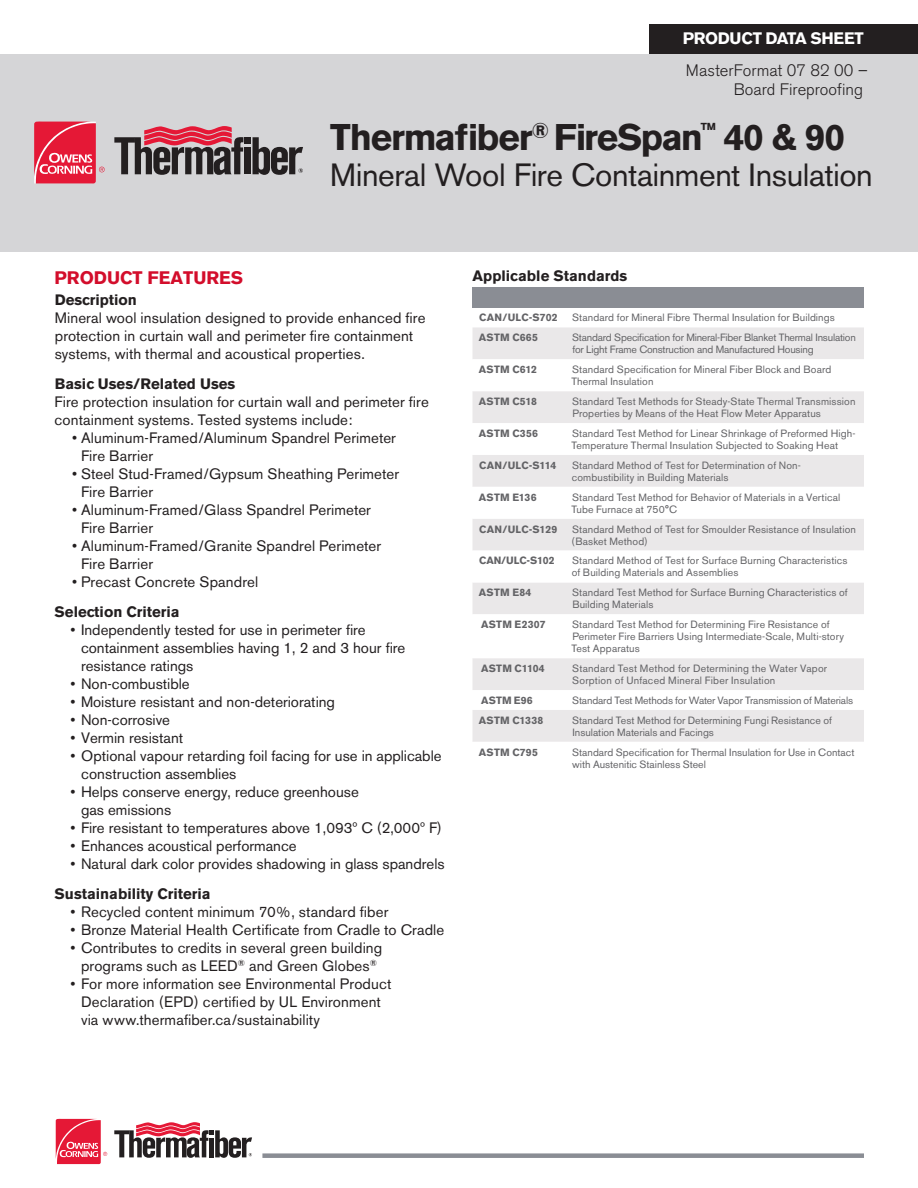
<style>
.page{position:relative;width:918px;height:1188px;background:#fff}
.page>*{position:absolute;margin:0;border:0;box-sizing:border-box;transform-origin:0 0}
.t1{font:700 36.75px "Akzidenz Grotesk BE";letter-spacing:-.03em;color:#231f20}
.t2{font:31.95px "Akzidenz Grotesk BE";letter-spacing:-.015em;color:#231f20}
.SUBHEAD{font:700 18px "Akzidenz Grotesk BE";color:#d30d2b}
.t3{font:300 16.5px/19.5px "Akzidenz Grotesk BE";color:#231f20;text-align:right}
.t4{font:700 16.5px "Akzidenz Grotesk BE";letter-spacing:-.02em;color:#fff}
.BODY{font:15px/18px "Akzidenz Grotesk BE";letter-spacing:.005em;color:#231f20}
.BODY-2{font:700 15px "Akzidenz Grotesk BE";color:#231f20}
.SUBHEAD-2{font:700 15px "Akzidenz Grotesk BE";letter-spacing:.005em;color:#231f20}
.Table_Body{font:10.5px/12px "Akzidenz Grotesk BE";letter-spacing:.01em;color:#636366}
.Table_Body-2{font:700 10.5px "Akzidenz Grotesk BE";letter-spacing:.015em;color:#636366}
.Table_Body-3{font:10.5px/12px "Akzidenz Grotesk BE";letter-spacing:-.02em;color:#636366}
.Table_Body-4{font:10.5px "Akzidenz Grotesk BE";letter-spacing:-.015em;color:#636366}
.Table_Body-5{font:700 10.5px "Akzidenz Grotesk BE";letter-spacing:-.01em;color:#636366}
</style>
<div class="page">
<div style="left:650px;top:24px;width:268px;height:48px;background:#231f20"></div>
<div style="left:0;top:54px;width:918px;height:197px;background:#d5d5d7"></div>
<svg style="left:34px;top:122px;width:71px;height:61px;background:#e64f65"></svg>
<div style="left:245px;top:137px;width:6px;height:7px;background:#231f20"></div>
<div style="left:245px;top:147px;width:6px;height:27px;background:#231f20"></div>
<svg style="left:253px;top:137px;width:50px;height:38px"></svg>
<svg style="left:114px;top:126px;width:129px;height:49px"></svg>
<svg style="left:56px;top:1119px;width:51px;height:45px"></svg>
<svg style="left:114px;top:1122px;width:138px;height:36px"></svg>
<div style="left:262px;top:1153px;width:602px;height:5px;background:#8a8d94"></div>
<div style="left:472px;top:287px;width:392px;height:21px;background:#8a8d94"></div>
<div style="left:472px;top:327px;width:392px;height:32px;background:#eae8e9"></div>
<svg style="left:472px;top:391px;width:392px;height:351px;fill:#eae8e9"></svg>
<p class="t4" style="left:683px;top:29px;width:182px">PRODUCT DATA SHEET</p>
<p class="t3" style="left:686px;top:61px;width:183px">MasterFormat 07 82 00 –<br>Board Fireproofing</p>
<h1 class="t1" style="left:330px;top:116px;width:516px">Thermafiber<sup>®</sup> FireSpan<sup>™</sup> 40 &amp; 90</h1>
<h2 class="t2" style="left:330px;top:155px;width:544px">Mineral Wool Fire Containment Insulation</h2>
<p class="SUBHEAD" style="left:55px;top:267px;width:190px">PRODUCT FEATURES</p>
<p class="BODY-2" style="left:55px;top:291px;width:84px">Description</p>
<p class="BODY" style="left:55px;top:308px;width:372px">Mineral wool insulation designed to provide enhanced fire protection in curtain wall and perimeter fire containment systems, with thermal and acoustical properties.</p>
<p class="BODY-2" style="left:55px;top:375px;width:182px">Basic Uses/Related Uses</p>
<p class="BODY" style="left:55px;top:392px;width:376px">Fire protection insulation for curtain wall and perimeter fire containment systems. Tested systems include:</p>
<p class="BODY" style="left:72px;top:428px;width:326px">• Aluminum-Framed/Aluminum Spandrel Perimeter</p>
<p class="BODY" style="left:81px;top:446px;width:74px">Fire Barrier</p>
<p class="BODY" style="left:72px;top:464px;width:329px">• Steel Stud-Framed/Gypsum Sheathing Perimeter</p>
<p class="BODY" style="left:81px;top:482px;width:74px">Fire Barrier</p>
<p class="BODY" style="left:81px;top:500px;width:292px;text-indent:-9px">• Aluminum-Framed/Glass Spandrel Perimeter<br>Fire Barrier</p>
<p class="BODY" style="left:72px;top:536px;width:311px">• Aluminum-Framed/Granite Spandrel Perimeter</p>
<p class="BODY" style="left:81px;top:554px;width:74px">Fire Barrier</p>
<p class="BODY" style="left:72px;top:572px;width:188px">• Precast Concrete Spandrel</p>
<p class="BODY-2" style="left:55px;top:603px;width:127px">Selection Criteria</p>
<p class="BODY" style="left:70px;top:620px;width:297px">• Independently tested for use in perimeter fire</p>
<p class="BODY" style="left:81px;top:638px;width:326px">containment assemblies having 1, 2 and 3 hour fire resistance ratings</p>
<p class="BODY" style="left:70px;top:674px;width:121px">• Non-combustible</p>
<p class="BODY" style="left:70px;top:692px;width:266px">• Moisture resistant and non-deteriorating</p>
<p class="BODY" style="left:70px;top:710px;width:101px">• Non-corrosive</p>
<p class="BODY" style="left:70px;top:728px;width:114px">• Vermin resistant</p>
<p class="BODY" style="left:81px;top:746px;width:362px;text-indent:-10px">• Optional vapour retarding foil facing for use in applicable construction assemblies</p>
<p class="BODY" style="left:70px;top:782px;width:290px">• Helps conserve energy, reduce greenhouse</p>
<p class="BODY" style="left:81px;top:800px;width:92px">gas emissions</p>
<p class="BODY" style="left:70px;top:818px;width:373px">• Fire resistant to temperatures above 1,093º C (2,000º F)</p>
<p class="BODY" style="left:70px;top:836px;width:228px">• Enhances acoustical performance</p>
<p class="BODY" style="left:70px;top:854px;width:376px">• Natural dark color provides shadowing in glass spandrels</p>
<p class="BODY-2" style="left:55px;top:885px;width:157px">Sustainability Criteria</p>
<p class="BODY" style="left:70px;top:902px;width:320px">• Recycled content minimum 70%, standard fiber</p>
<p class="BODY" style="left:70px;top:920px;width:375px">• Bronze Material Health Certificate from Cradle to Cradle</p>
<p class="BODY" style="left:70px;top:938px;width:313px;text-align:center">• Contributes to credits in several green building programs such as LEED<sup>®</sup> and Green Globes<sup>®</sup></p>
<p class="BODY" style="left:70px;top:974px;width:322px;text-align:center">• For more information see Environmental Product<br>Declaration (EPD) certified by UL Environment</p>
<p class="BODY" style="left:81px;top:1010px;width:241px">via www.thermafiber.ca/sustainability</p>
<p class="SUBHEAD-2" style="left:472px;top:267px;width:157px">Applicable Standards</p>
<p class="Table_Body-2" style="left:479px;top:312px;width:80px">CAN/ULC-S702</p>
<p class="Table_Body" style="left:572px;top:312px;width:264px">Standard for Mineral Fibre Thermal Insulation for Buildings</p>
<p class="Table_Body-2" style="left:479px;top:332px;width:61px">ASTM C665</p>
<p class="Table_Body-3" style="left:572px;top:332px;width:285px">Standard Specification for Mineral-Fiber Blanket Thermal Insulation for Light Frame Construction and Manufactured Housing</p>
<p class="Table_Body-2" style="left:479px;top:363px;width:60px">ASTM C612</p>
<p class="Table_Body" style="left:571px;top:364px;width:262px">Standard Specification for Mineral Fiber Block and Board<br>Thermal Insulation</p>
<p class="Table_Body-2" style="left:479px;top:395px;width:60px">ASTM C518</p>
<p class="Table_Body" style="left:572px;top:395px;width:285px">Standard Test Methods for Steady-State Thermal Transmission<br>Properties by Means of the Heat Flow Meter Apparatus</p>
<p class="Table_Body-2" style="left:479px;top:427px;width:61px">ASTM C356</p>
<p class="Table_Body" style="left:571px;top:427px;width:286px">Standard Test Method for Linear Shrinkage of Preformed High-<br>Temperature Thermal Insulation Subjected to Soaking Heat</p>
<p class="Table_Body-2" style="left:479px;top:459px;width:79px">CAN/ULC-S114</p>
<p class="Table_Body" style="left:572px;top:459px;width:231px">Standard Method of Test for Determination of Non&shy;combustibility in Building Materials</p>
<p class="Table_Body-2" style="left:479px;top:491px;width:59px">ASTM E136</p>
<p class="Table_Body" style="left:571px;top:491px;width:270px">Standard Test Method for Behavior of Materials in a Vertical<br>Tube Furnace at 750°C</p>
<p class="Table_Body-2" style="left:479px;top:523px;width:80px">CAN/ULC-S129</p>
<p class="Table_Body" style="left:572px;top:523px;width:286px">Standard Method of Test for Smoulder Resistance of Insulation (Basket Method)</p>
<p class="Table_Body-5" style="left:479px;top:555px;width:77px">CAN/ULC-S102</p>
<p class="Table_Body" style="left:572px;top:555px;width:277px">Standard Method of Test for Surface Burning Characteristics of Building Materials and Assemblies</p>
<p class="Table_Body-2" style="left:479px;top:587px;width:54px">ASTM E84</p>
<p class="Table_Body" style="left:572px;top:587px;width:277px">Standard Test Method for Surface Burning Characteristics of<br>Building Materials</p>
<p class="Table_Body-2" style="left:481px;top:618px;width:66px">ASTM E2307</p>
<p class="Table_Body" style="left:571px;top:619px;width:274px">Standard Test Method for Determining Fire Resistance of<br>Perimeter Fire Barriers Using Intermediate-Scale, Multi-story<br>Test Apparatus</p>
<p class="Table_Body-2" style="left:481px;top:662px;width:65px">ASTM C1104</p>
<p class="Table_Body" style="left:572px;top:662px;width:257px">Standard Test Method for Determining the Water Vapor<br>Sorption of Unfaced Mineral Fiber Insulation</p>
<p class="Table_Body-2" style="left:481px;top:694px;width:53px">ASTM E96</p>
<p class="Table_Body-4" style="left:572px;top:694px;width:282px">Standard Test Methods for Water Vapor Transmission of Materials</p>
<p class="Table_Body-2" style="left:479px;top:714px;width:66px">ASTM C1338</p>
<p class="Table_Body" style="left:572px;top:714px;width:261px">Standard Test Method for Determining Fungi Resistance of<br>Insulation Materials and Facings</p>
<p class="Table_Body-2" style="left:479px;top:746px;width:61px">ASTM C795</p>
<p class="Table_Body" style="left:572px;top:746px;width:284px">Standard Specification for Thermal Insulation for Use in Contact with Austenitic Stainless Steel</p>
</div>
